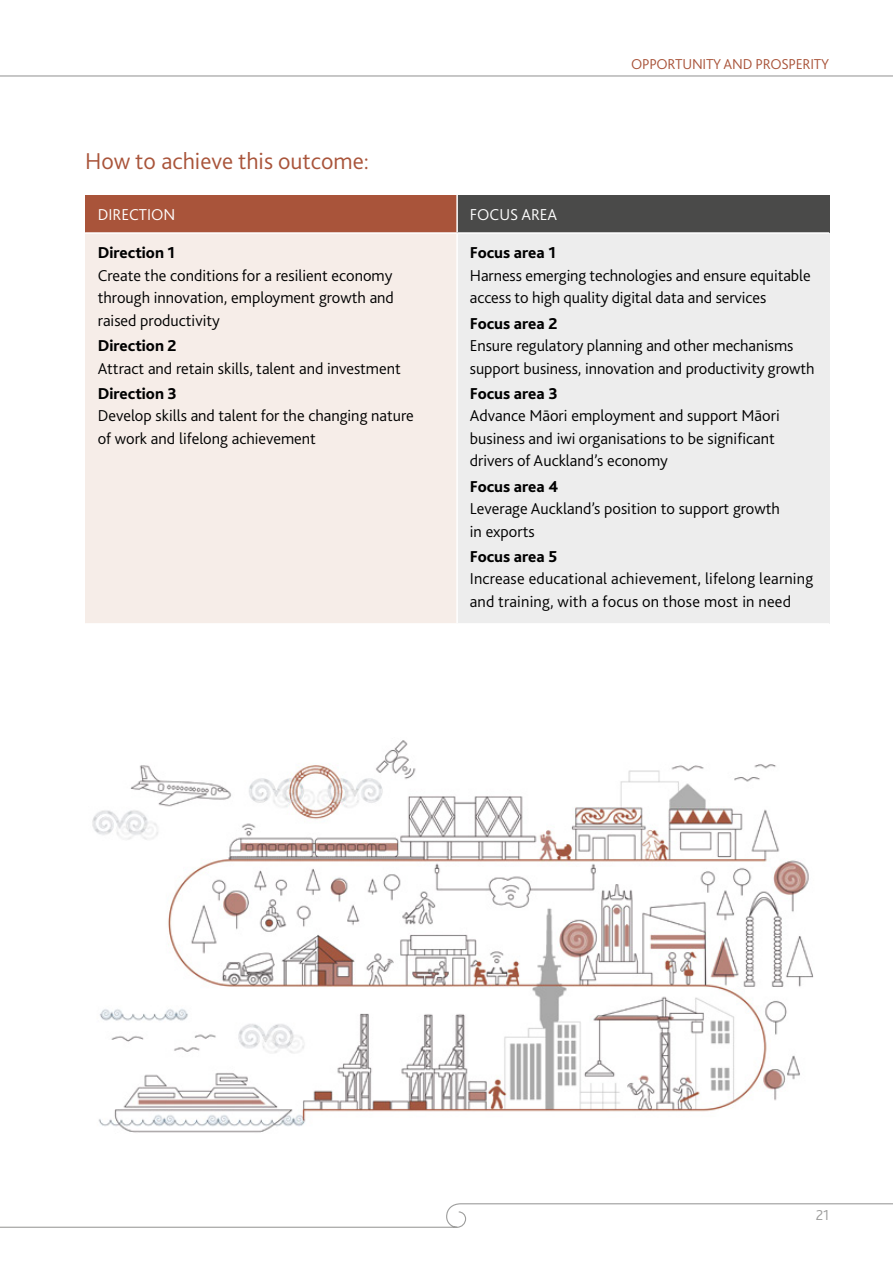
<style>
.page{position:relative;width:893px;height:1263px;background:#fff}
.page>*{position:absolute;margin:0;border:0;box-sizing:border-box;transform-origin:0 0}
.Sub_Heading{font:300 24px "Bliss";color:#a9543a}
.Body_Text{font:300 16.5px/22.5px "Bliss";color:#000}
.Bold_Para{font:800 16.5px "Bliss";color:#000}
.Body_Text-2{font:300 16.5px "Bliss";color:#fff}
.t1{font:300 15px "Bliss";letter-spacing:-.015em;color:#a9543a}
.t2{font:300 15px "Bliss";color:#9d9d9c}
</style>
<div class="page">
<div style="left:85px;top:195px;width:372px;height:38px;background:#a9543a"></div>
<div style="left:457px;top:195px;width:372px;height:38px;background:#4a4a49"></div>
<div style="left:85px;top:233px;width:372px;height:391px;background:#f6ede8"></div>
<div style="left:457px;top:233px;width:372px;height:391px;background:#ededed"></div>
<hr style="left:456px;top:195px;width:2px;height:37px;background:#fff">
<hr style="left:85px;top:232px;width:372px;height:2px;background:#fff">
<hr style="left:457px;top:232px;width:372px;height:2px;background:#fff">
<hr style="left:456px;top:234px;width:2px;height:389px;background:#fff">
<hr style="left:85px;top:623px;width:372px;height:2px;background:#fff">
<hr style="left:457px;top:623px;width:372px;height:2px;background:#fff">
<img style="left:92px;top:740px;width:722px;height:393px">
<svg style="left:0;top:1203px;width:893px;height:25px"></svg>
<hr style="left:0;top:75px;width:893px;height:2px;background:#9d9d9c">
<h2 class="Sub_Heading" style="left:85px;top:146px;width:285px">How to achieve this outcome:</h2>
<p class="t1" style="left:631px;top:55px;width:200px">OPPORTUNITY AND PROSPERITY</p>
<p class="Body_Text-2" style="left:98px;top:205px;width:79px">DIRECTION</p>
<p class="Body_Text-2" style="left:470px;top:205px;width:89px">FOCUS AREA</p>
<p class="Bold_Para" style="left:98px;top:243px;width:79px">Direction 1</p>
<p class="Body_Text" style="left:98px;top:264px;width:298px;text-align:justify">Create the conditions for a resilient economy through innovation, employment growth and raised productivity</p>
<p class="Bold_Para" style="left:98px;top:335px;width:80px">Direction 2</p>
<p class="Body_Text" style="left:98px;top:357px;width:305px">Attract and retain skills, talent and investment</p>
<p class="Bold_Para" style="left:98px;top:383px;width:81px">Direction 3</p>
<p class="Body_Text" style="left:98px;top:405px;width:318px">Develop skills and talent for the changing nature of work and lifelong achievement</p>
<p class="Bold_Para" style="left:470px;top:243px;width:87px">Focus area 1</p>
<p class="Body_Text" style="left:470px;top:264px;width:342px">Harness emerging technologies and ensure equitable access to high quality digital data and services</p>
<p class="Bold_Para" style="left:470px;top:313px;width:89px">Focus area 2</p>
<p class="Body_Text" style="left:470px;top:334px;width:346px">Ensure regulatory planning and other mechanisms support business, innovation and productivity growth</p>
<p class="Bold_Para" style="left:470px;top:383px;width:89px">Focus area 3</p>
<p class="Body_Text" style="left:470px;top:405px;width:311px">Advance Māori employment and support Māori business and iwi organisations to be significant drivers of Auckland’s economy</p>
<p class="Bold_Para" style="left:470px;top:476px;width:90px">Focus area 4</p>
<p class="Body_Text" style="left:470px;top:497px;width:312px">Leverage Auckland’s position to support growth in exports</p>
<p class="Bold_Para" style="left:470px;top:546px;width:89px">Focus area 5</p>
<p class="Body_Text" style="left:470px;top:568px;width:345px">Increase educational achievement, lifelong learning and training, with a focus on those most in need</p>
<p class="t2" style="left:816px;top:1206px;width:15px">21</p>
</div>
